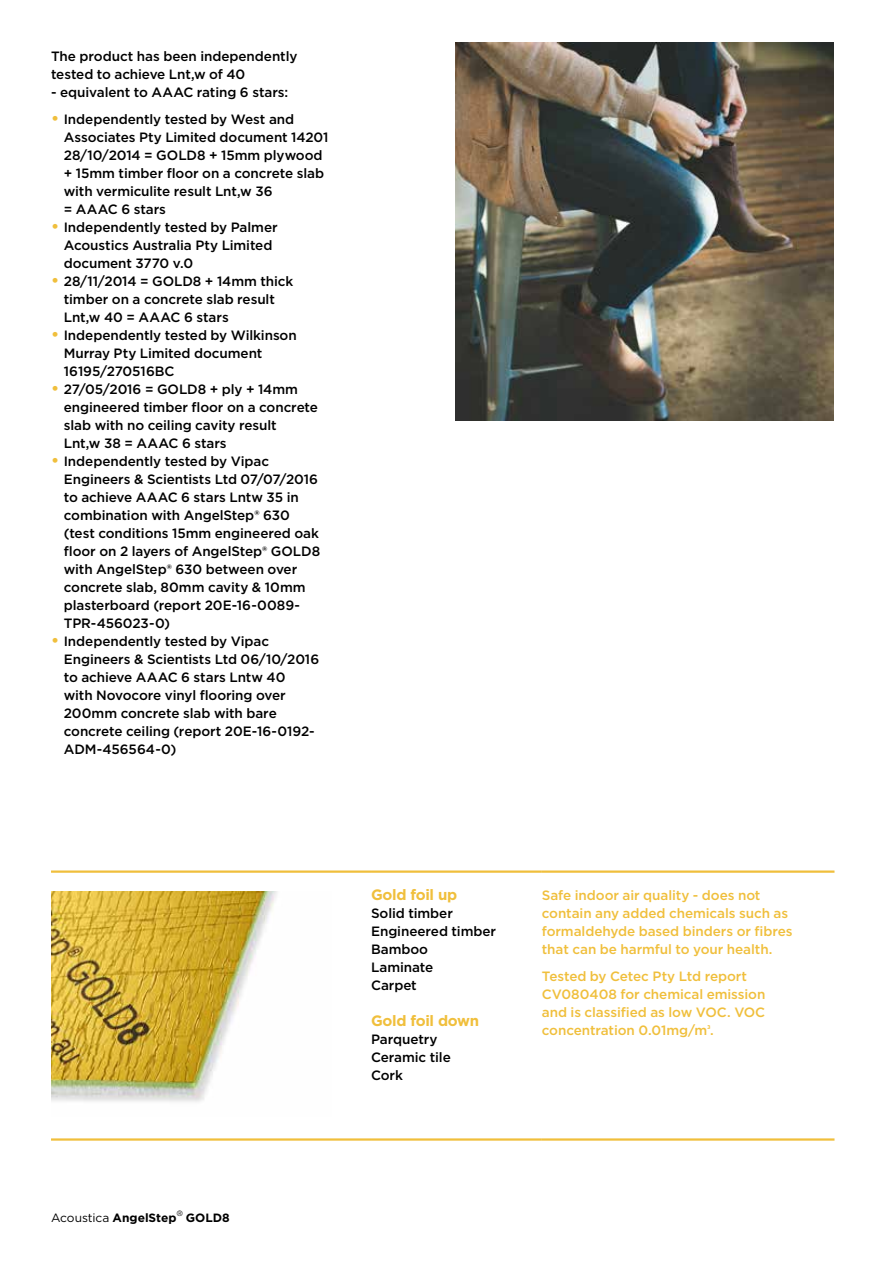
<style>
.page{position:relative;width:893px;height:1263px;background:#fff}
.page>*{position:absolute;margin:0;border:0;box-sizing:border-box;transform-origin:0 0}
.t1{font:700 15px "Gotham";letter-spacing:-.02em;color:#f0bf3c}
.t2{font:500 13.5px/18px "Gotham";letter-spacing:-.005em;color:#000}
.t3{font:500 13.5px/18px "Gotham";letter-spacing:-.005em;color:#f0bf3c}
.t4{font:12px "Gotham";letter-spacing:-.005em;color:#000}
.t5{font:700 12px "Gotham";color:#000}
.t6{font:300 7.5px "Helvetica Neue LT Pro";color:#000}
.s1{font-weight:700;font-size:16.2px;color:#f0bf3c}
.s2{font-weight:700}
.s3{font-family:"Andes"}
</style>
<div class="page">
<img style="left:455px;top:43px;width:378px;height:378px">
<hr style="left:51px;top:870px;width:320px;height:3px;background:#f0bf3c">
<hr style="left:371px;top:870px;width:170px;height:3px;background:#f0bf3c">
<hr style="left:541px;top:870px;width:293px;height:3px;background:#f0bf3c">
<hr style="left:51px;top:1138px;width:320px;height:3px;background:#f0bf3c">
<hr style="left:371px;top:1138px;width:170px;height:3px;background:#f0bf3c">
<hr style="left:541px;top:1138px;width:293px;height:3px;background:#f0bf3c">
<img style="left:51px;top:891px;width:226px;height:211px">
<p class="t2" style="left:51px;top:47px;width:248px">The product has been independently tested to achieve Lnt,w of 40</p>
<p class="t2" style="left:51px;top:83px;width:239px">- equivalent to AAAC rating 6 stars:</p>
<p class="t2" style="left:64px;top:110px;width:266px;text-indent:-13px"><span class="s1">•</span> Independently tested by West and<br>Associates Pty Limited document 14201<br>28/10/2014 = GOLD8 + 15mm plywood + 15mm timber floor on a concrete slab with vermiculite result Lnt,w 36<br>= AAAC 6 stars</p>
<p class="t2" style="left:64px;top:218px;width:215px;text-indent:-13px"><span class="s1">•</span> Independently tested by Palmer<br>Acoustics Australia Pty Limited document 3770 v.0</p>
<p class="t2" style="left:64px;top:272px;width:231px;text-indent:-13px"><span class="s1">•</span> 28/11/2014 = GOLD8 + 14mm thick timber on a concrete slab result<br>Lnt,w 40 = AAAC 6 stars</p>
<p class="t2" style="left:64px;top:326px;width:235px;text-indent:-13px"><span class="s1">•</span> Independently tested by Wilkinson<br>Murray Pty Limited document<br>16195/270516BC</p>
<p class="t2" style="left:64px;top:380px;width:256px;text-indent:-13px"><span class="s1">•</span> 27/05/2016 = GOLD8 + ply + 14mm engineered timber floor on a concrete slab with no ceiling cavity result<br>Lnt,w 38 = AAAC 6 stars</p>
<p class="t2" style="left:64px;top:452px;width:258px;text-indent:-13px"><span class="s1">•</span> Independently tested by Vipac<br>Engineers &amp; Scientists Ltd 07/07/2016 to achieve AAAC 6 stars Lntw 35 in combination with AngelStep® 630 (test conditions 15mm engineered oak floor on 2 layers of AngelStep® GOLD8 with AngelStep® 630 between over concrete slab, 80mm cavity &amp; 10mm plasterboard (report 20E-16-0089-<br>TPR-456023-0)</p>
<p class="t2" style="left:64px;top:632px;width:257px;text-indent:-13px"><span class="s1">•</span> Independently tested by Vipac<br>Engineers &amp; Scientists Ltd 06/10/2016 to achieve AAAC 6 stars Lntw 40<br>with Novocore vinyl flooring over<br>200mm concrete slab with bare concrete ceiling (report 20E-16-0192-<br>ADM-456564-0)</p>
<p class="t4" style="left:51px;top:1210px;width:127px">Acoustica <span class="s2">AngelStep</span></p>
<p class="t6" style="left:177px;top:1209px;width:7px">®</p>
<p class="t5" style="left:186px;top:1210px;width:45px">GOLD8</p>
<p class="t1" style="left:371px;top:885px;width:88px">Gold foil up</p>
<p class="t2" style="left:371px;top:904px;width:127px">Solid timber<br>Engineered timber<br>Bamboo<br>Laminate<br>Carpet</p>
<p class="t1" style="left:371px;top:1011px;width:110px">Gold foil down</p>
<p class="t2" style="left:371px;top:1030px;width:81px">Parquetry<br>Ceramic tile<br>Cork</p>
<p class="t3" style="left:542px;top:886px;width:252px">Safe indoor air quality - does not contain any added chemicals such as formaldehyde based binders or fibres that can be harmful to your health.</p>
<p class="t3" style="left:542px;top:967px;width:225px">Tested by Cetec Pty Ltd report<br>CV080408 for chemical emission and is classified as low VOC. VOC concentration 0.01mg/m<span class="s3">3</span>.</p>
</div>
